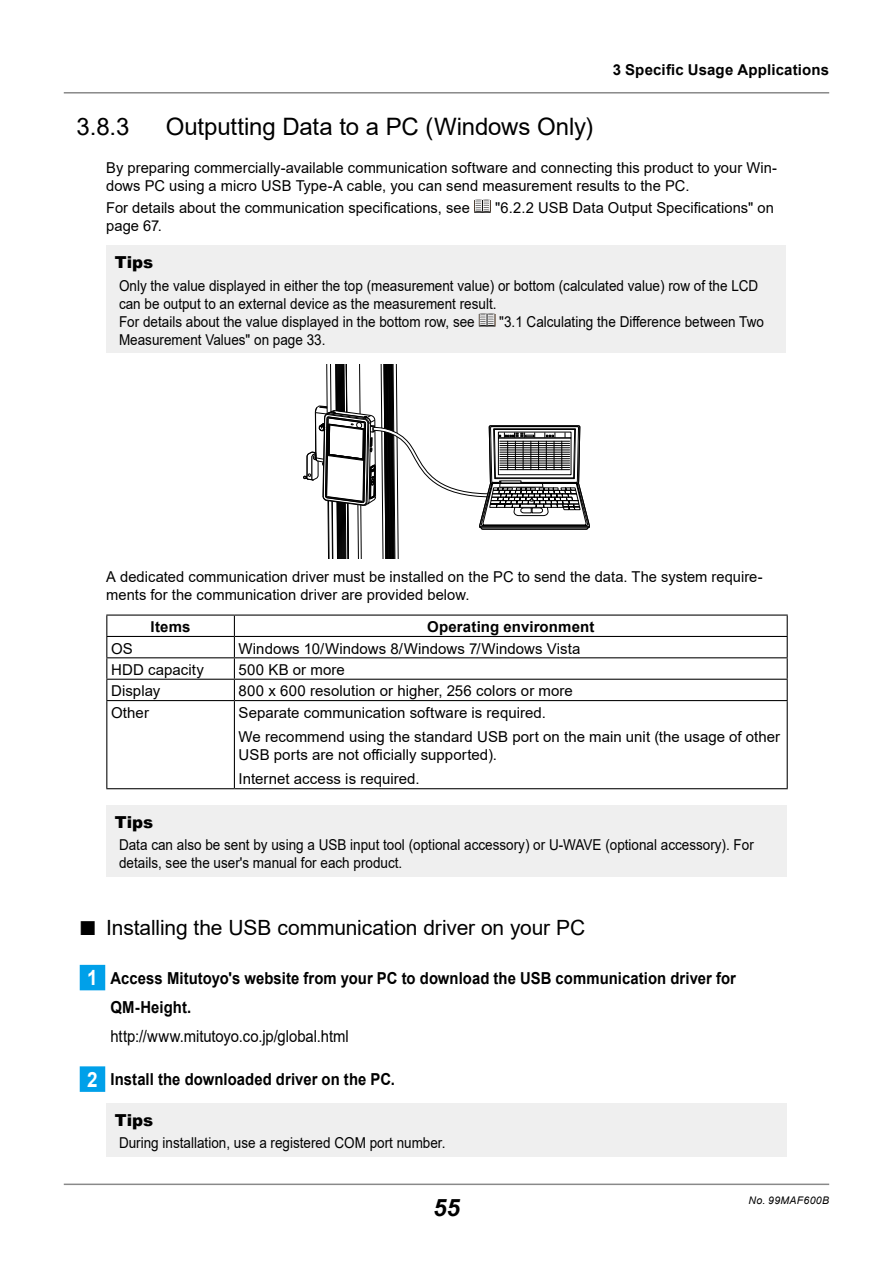
<style>
.page{position:relative;width:893px;height:1263px;background:#fff}
.page>*{position:absolute;margin:0;border:0;box-sizing:border-box;transform-origin:0 0}
.t1{font:24px "Arial";letter-spacing:-.005em;color:#000}
.t2{font:italic 700 24px "Arial";color:#000}
.t3{font:21px "Arial";letter-spacing:-.005em;color:#000}
.t4{font:700 16.5px/28.8px "Arial";letter-spacing:.005em;color:#000;scale:.9 1}
.t5{font:16.5px "Arial";letter-spacing:-.005em;color:#000;scale:.9 1}
.t6{font:900 16.5px "Arial";color:#000}
.t7{font:15px/18px "Arial";color:#000}
.t8{font:15px/18px "Arial";color:#000;scale:.9 1}
.t9{font:700 15px "Arial";letter-spacing:.01em;color:#000}
.t10{font:italic 10.5px "Arial";letter-spacing:.03em;color:#000}
.s1{font-size:30px}
.s2{font-size:21px;color:#fff}
</style>
<div class="page">
<hr style="left:64px;top:92px;width:765px;height:2px;background:#898989">
<hr style="left:64px;top:1183px;width:765px;height:2px;background:#898989">
<div style="left:80px;top:965px;width:25px;height:25px;background:#00a0e9"></div>
<div style="left:80px;top:1066px;width:25px;height:26px;background:#00a0e9"></div>
<svg style="left:474px;top:199px;width:17px;height:14px"></svg>
<div style="left:106px;top:246px;width:680px;height:107px;background:#efefef"></div>
<svg style="left:479px;top:313px;width:17px;height:14px"></svg>
<svg style="left:303px;top:365px;width:287px;height:193px"></svg>
<hr style="left:106px;top:614px;width:128px;height:2px;background:#000">
<hr style="left:234px;top:614px;width:554px;height:2px;background:#000">
<hr style="left:106px;top:657px;width:128px;height:1px;background:#000">
<hr style="left:234px;top:657px;width:554px;height:1px;background:#000">
<hr style="left:106px;top:679px;width:128px;height:1px;background:#000">
<svg style="left:106px;top:616px;width:1px;height:84px"></svg>
<hr style="left:234px;top:679px;width:554px;height:1px;background:#000">
<svg style="left:234px;top:616px;width:1px;height:84px"></svg>
<svg style="left:787px;top:616px;width:1px;height:84px"></svg>
<hr style="left:106px;top:700px;width:128px;height:1px;background:#000">
<hr style="left:106px;top:701px;width:1px;height:87px;background:#000">
<hr style="left:234px;top:700px;width:554px;height:1px;background:#000">
<hr style="left:234px;top:701px;width:1px;height:87px;background:#000">
<hr style="left:787px;top:701px;width:1px;height:87px;background:#000">
<hr style="left:106px;top:788px;width:128px;height:1px;background:#000">
<hr style="left:234px;top:788px;width:554px;height:1px;background:#000">
<hr style="left:106px;top:636px;width:128px;height:1px;background:#000">
<hr style="left:234px;top:636px;width:554px;height:1px;background:#000">
<div style="left:106px;top:805px;width:681px;height:72px;background:#efefef"></div>
<div style="left:106px;top:1103px;width:681px;height:53px;background:#efefef"></div>
<p class="t9" style="left:613px;top:59px;width:218px">3 Specific Usage Applications</p>
<h1 class="t1" style="left:77px;top:110px;width:55px">3.8.3</h1>
<h1 class="t1" style="left:166px;top:110px;width:429px">Outputting Data to a PC (Windows Only)</h1>
<p class="t7" style="left:106px;top:158px;width:672px">By preparing commercially-available communication software and connecting this product to your Win&shy;dows PC using a micro USB Type-A cable, you can send measurement results to the PC.</p>
<p class="t7" style="left:106px;top:198px;width:365px">For details about the communication specifications, see</p>
<p class="t7" style="left:495px;top:198px;width:280px">"6.2.2 USB Data Output Specifications" on</p>
<p class="t7" style="left:106px;top:216px;width:57px">page 67.</p>
<p class="t6" style="left:115px;top:250px;width:40px">Tips</p>
<p class="t8" style="left:119px;top:276px;width:712px">Only the value displayed in either the top (measurement value) or bottom (calculated value) row of the LCD can be output to an external device as the measurement result.<br>For details about the value displayed in the bottom row, see</p>
<p class="t8" style="left:499px;top:312px;width:296px">"3.1 Calculating the Difference between Two</p>
<p class="t8" style="left:119px;top:330px;width:231px">Measurement Values" on page 33.</p>
<p class="t7" style="left:106px;top:567px;width:658px">A dedicated communication driver must be installed on the PC to send the data. The system require&shy;ments for the communication driver are provided below.</p>
<p class="t9" style="left:151px;top:616px;width:42px">Items</p>
<p class="t9" style="left:427px;top:616px;width:169px">Operating environment</p>
<p class="t7" style="left:111px;top:639px;width:23px">OS</p>
<p class="t7" style="left:239px;top:639px;width:343px">Windows 10/Windows 8/Windows 7/Windows Vista</p>
<p class="t7" style="left:111px;top:661px;width:94px">HDD capacity</p>
<p class="t7" style="left:239px;top:661px;width:108px">500 KB or more</p>
<p class="t7" style="left:111px;top:682px;width:51px">Display</p>
<p class="t7" style="left:239px;top:682px;width:336px">800 x 600 resolution or higher, 256 colors or more</p>
<p class="t7" style="left:111px;top:703px;width:39px">Other</p>
<p class="t7" style="left:239px;top:700px;width:543px;line-height:24.3px">Separate communication software is required.<br>We recommend using the standard USB port on the main unit (the usage of other</p>
<p class="t7" style="left:239px;top:742px;width:260px;line-height:24.3px">USB ports are not officially supported).<br>Internet access is required.</p>
<p class="t6" style="left:115px;top:810px;width:40px">Tips</p>
<p class="t8" style="left:119px;top:836px;width:707px">Data can also be sent by using a USB input tool (optional accessory) or U-WAVE (optional accessory). For details, see the user's manual for each product.</p>
<h2 class="t3" style="left:79px;top:913px;width:508px"><span class="s1">■</span> Installing the USB communication driver on your PC</h2>
<p class="t4" style="left:111px;top:964px;width:696px;text-indent:-23px"><span class="s2">1</span> Access Mitutoyo's website from your PC to download the USB communication driver for<br>QM-Height.</p>
<p class="t5" style="left:111px;top:1024px;width:266px">http://www.mitutoyo.co.jp/global.html</p>
<p class="t4" style="left:87px;top:1065px;width:344px"><span class="s2">2</span> Install the downloaded driver on the PC.</p>
<p class="t6" style="left:115px;top:1108px;width:40px">Tips</p>
<p class="t8" style="left:119px;top:1134px;width:364px">During installation, use a registered COM port number.</p>
<h1 class="t2" style="left:433px;top:1191px;width:28px">55</h1>
<p class="t10" style="left:749px;top:1193px;width:82px">No. 99MAF600B</p>
</div>
